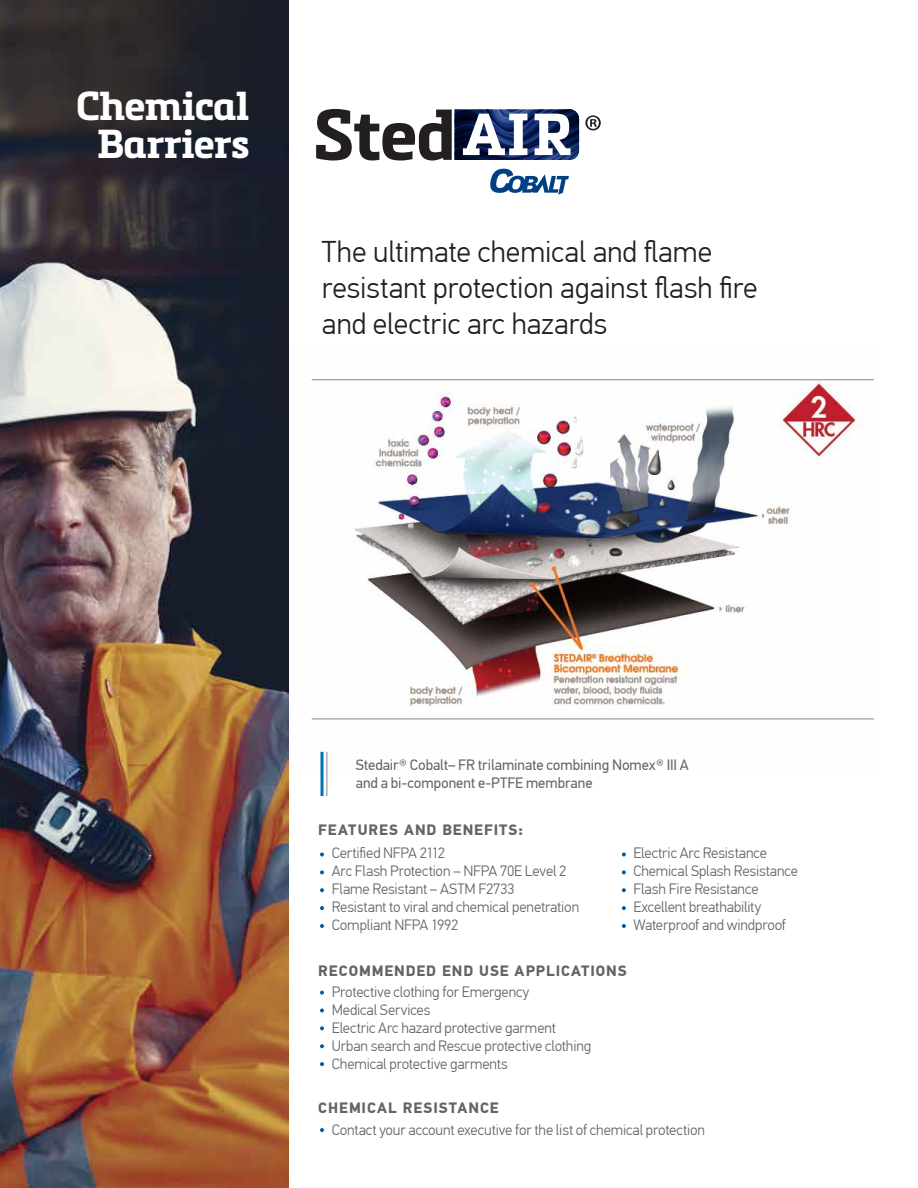
<style>
.page{position:relative;width:918px;height:1188px;background:#fff}
.page>*{position:absolute;margin:0;border:0;box-sizing:border-box;transform-origin:0 0}
.t1{font:700 39.75px/38.2px "Metronic Slab Pro";letter-spacing:-.02em;color:#fff;text-align:center}
.t2{font:300 30px/36px "PF Din Text Pro";color:#231f20}
.t3{font:300 15px/18px "PF Din Text Pro";letter-spacing:-.01em;color:#636466}
.t4{font:15px/18px "PF Din Text Pro";letter-spacing:-.005em;color:#636466}
.t5{font:700 15px "PF Din Text Pro";letter-spacing:.065em;color:#636466}
</style>
<div class="page">
<img style="left:311px;top:379px;width:563px;height:390px">
<img style="left:0;top:0;width:289px;height:1188px">
<hr style="left:312px;top:380px;width:562px;height:1px;background:#86888a">
<hr style="left:312px;top:719px;width:562px;height:1px;background:#86888a">
<hr style="left:321px;top:752px;width:3px;height:44px;background:#0072bc">
<hr style="left:327px;top:752px;width:1px;height:44px;background:#808285">
<svg style="left:622px;top:853px;width:4px;height:4px"></svg>
<svg style="left:622px;top:888px;width:4px;height:4px"></svg>
<svg style="left:622px;top:906px;width:4px;height:4px"></svg>
<svg style="left:622px;top:924px;width:4px;height:4px"></svg>
<svg style="left:622px;top:870px;width:4px;height:4px"></svg>
<svg style="left:320px;top:853px;width:4px;height:4px"></svg>
<svg style="left:320px;top:888px;width:4px;height:4px"></svg>
<svg style="left:320px;top:906px;width:4px;height:4px"></svg>
<svg style="left:320px;top:924px;width:4px;height:4px"></svg>
<svg style="left:320px;top:991px;width:4px;height:4px"></svg>
<svg style="left:320px;top:870px;width:4px;height:4px"></svg>
<svg style="left:320px;top:1026px;width:4px;height:4px"></svg>
<svg style="left:320px;top:1044px;width:4px;height:4px"></svg>
<svg style="left:320px;top:1062px;width:4px;height:4px"></svg>
<svg style="left:320px;top:1009px;width:4px;height:3px"></svg>
<svg style="left:320px;top:1128px;width:4px;height:4px"></svg>
<svg style="left:585px;top:115px;width:16px;height:15px"></svg>
<svg style="left:316px;top:109px;width:263px;height:52px"></svg>
<svg style="left:490px;top:169px;width:79px;height:26px"></svg>
<h1 class="t1" style="left:76px;top:86px;width:175px">Chemical<br>Barriers</h1>
<h2 class="t2" style="left:322px;top:234px;width:437px">The ultimate chemical and flame resistant protection against flash fire and electric arc hazards</h2>
<p class="t4" style="left:356px;top:756px;width:334px">Stedair® Cobalt– FR trilaminate combining Nomex® III A and a bi-component e-PTFE membrane</p>
<p class="t5" style="left:318px;top:821px;width:206px">FEATURES AND BENEFITS:</p>
<p class="t3" style="left:332px;top:844px;width:249px">Certified NFPA 2112<br>Arc Flash Protection – NFPA 70E Level 2<br>Flame Resistant – ASTM F2733<br>Resistant to viral and chemical penetration<br>Compliant NFPA 1992</p>
<p class="t3" style="left:633px;top:844px;width:166px">Electric Arc Resistance<br>Chemical Splash Resistance<br>Flash Fire Resistance<br>Excellent breathability<br>Waterproof and windproof</p>
<p class="t5" style="left:318px;top:961px;width:310px">RECOMMENDED END USE APPLICATIONS</p>
<p class="t3" style="left:332px;top:983px;width:261px">Protective clothing for Emergency<br>Medical Services<br>Electric Arc hazard protective garment Urban search and Rescue protective clothing Chemical protective garments</p>
<p class="t5" style="left:318px;top:1099px;width:182px">CHEMICAL RESISTANCE</p>
<p class="t3" style="left:332px;top:1121px;width:375px">Contact your account executive for the list of chemical protection</p>
</div>
